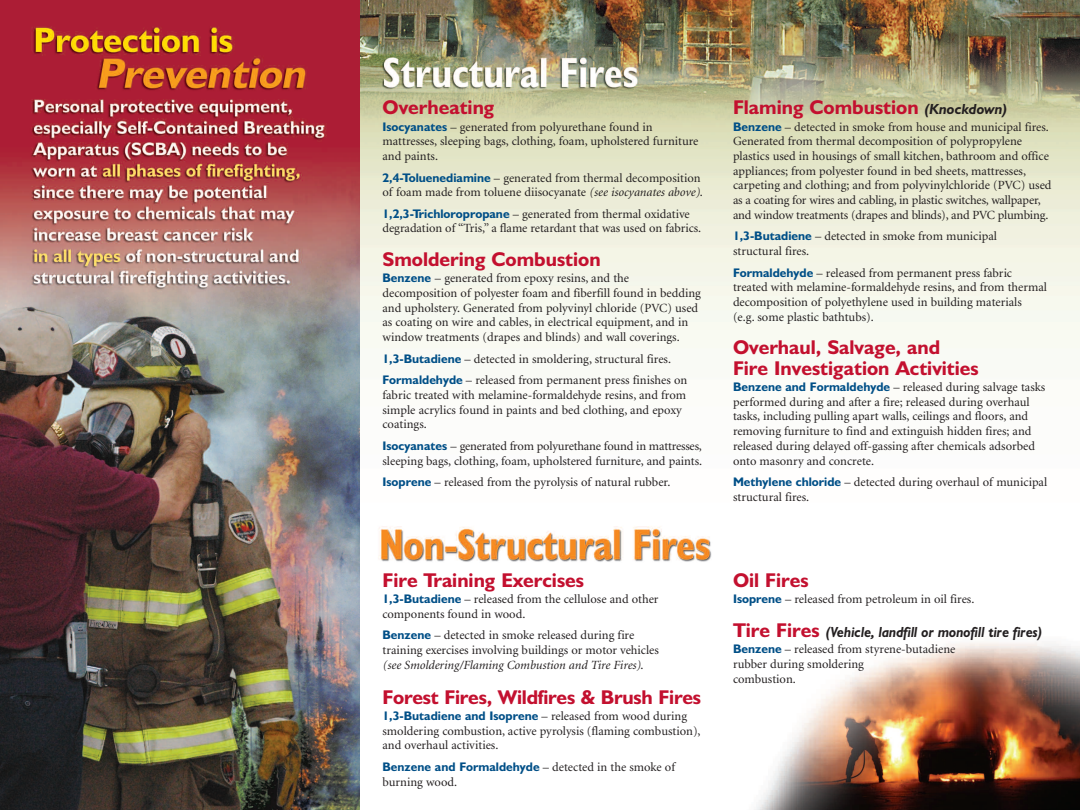
<style>
.page{position:relative;width:1080px;height:810px;background:#fff}
.page>*{position:absolute;margin:0;border:0;box-sizing:border-box;transform-origin:0 0}
.t1{font:700 20px/20.5px "Humanist 521 BT";color:#c3102f}
.t2{font:italic 700 14.75px "Humanist 521 BT";color:#231f20;scale:.92 1}
.t3{font:12.5px/14.8px "Minion";color:#231f20}
.t4{font:700 12.5px "Humanist 521 BT";color:#004f87}
.s1{font-family:"Humanist 521 BT";font-weight:700;color:#004f87}
.s2{font-style:italic}
.s3{font-family:"Minion";font-weight:400;color:#231f20}
.s4{font-style:italic;font-size:14.75px;color:#231f20}
.s5{font-style:normal;font-size:20px;color:#c3102f}
</style>
<div class="page">
<img style="left:360px;top:0;width:720px;height:810px">
<img style="left:369px;top:522px;width:351px;height:62px">
<img style="left:0;top:0;width:360px;height:810px">
<h1 class="t1" style="left:382px;top:99px;width:113px">Overheating</h1>
<p class="t3" style="left:382px;top:120px;width:318px"><span class="s1">Isocyanates</span> – generated from polyurethane found in mattresses, sleeping bags, clothing, foam, upholstered furniture and paints.</p>
<p class="t3" style="left:382px;top:171px;width:322px"><span class="s1">2,4-Toluenediamine</span> – generated from thermal decomposition of foam made from toluene diisocyanate <span class="s2">(see isocyanates above)</span>.</p>
<p class="t3" style="left:382px;top:207px;width:320px"><span class="s1">1,2,3-Trichloropropane</span> – generated from thermal oxidative degradation of “Tris,” a flame retardant that was used on fabrics.</p>
<h1 class="t1" style="left:382px;top:251px;width:220px">Smoldering Combustion</h1>
<p class="t3" style="left:382px;top:272px;width:320px"><span class="s1">Benzene</span> – generated from epoxy resins, and the decomposition of polyester foam and fiberfill found in bedding and upholstery. Generated from polyvinyl chloride (PVC) used as coating on wire and cables, in electrical equipment, and in window treatments (drapes and blinds) and wall coverings.</p>
<p class="t3" style="left:382px;top:349px;width:306px;line-height:21.5px"><span class="s1">1,3-Butadiene</span> – detected in smoldering, structural fires.<br><span class="s1">Formaldehyde</span> – released from permanent press finishes on</p>
<p class="t3" style="left:382px;top:389px;width:305px">fabric treated with melamine-formaldehyde resins, and from simple acrylics found in paints and bed clothing, and epoxy coatings.</p>
<p class="t3" style="left:382px;top:440px;width:321px"><span class="s1">Isocyanates</span> – generated from polyurethane found in mattresses, sleeping bags, clothing, foam, upholstered furniture, and paints.</p>
<p class="t3" style="left:382px;top:476px;width:290px"><span class="s1">Isoprene</span> – released from the pyrolysis of natural rubber.</p>
<h1 class="t1" style="left:382px;top:572px;width:203px">Fire Training Exercises</h1>
<p class="t3" style="left:382px;top:593px;width:278px"><span class="s1">1,3-Butadiene</span> – released from the cellulose and other components found in wood.</p>
<p class="t3" style="left:382px;top:629px;width:278px"><span class="s1">Benzene</span> – detected in smoke released during fire training exercises involving buildings or motor vehicles <span class="s2">(see Smoldering/Flaming Combustion and Tire Fires)</span>.</p>
<h1 class="t1" style="left:382px;top:689px;width:320px">Forest Fires, Wildfires &amp; Brush Fires</h1>
<p class="t4" style="left:382px;top:711px;width:306px">1,3-Butadiene and Isoprene <span class="s3">– released from wood during</span></p>
<p class="t3" style="left:382px;top:724px;width:320px">smoldering combustion, active pyrolysis (flaming combustion), and overhaul activities.</p>
<p class="t4" style="left:382px;top:762px;width:294px">Benzene and Formaldehyde <span class="s3">– detected in the smoke of</span></p>
<p class="t3" style="left:382px;top:775px;width:76px">burning wood.</p>
<h1 class="t1" style="left:733px;top:99px;width:276px">Flaming Combustion <span class="s4">(Knockdown)</span></h1>
<p class="t3" style="left:733px;top:120px;width:320px"><span class="s1">Benzene</span> – detected in smoke from house and municipal fires.<br>Generated from thermal decomposition of polypropylene plastics used in housings of small kitchen, bathroom and office appliances; from polyester found in bed sheets, mattresses, carpeting and clothing; and from polyvinylchloride (PVC) used as a coating for wires and cabling, in plastic switches, wallpaper, and window treatments (drapes and blinds), and PVC plumbing.</p>
<p class="t3" style="left:733px;top:230px;width:266px"><span class="s1">1,3-Butadiene</span> – detected in smoke from municipal structural fires.</p>
<p class="t3" style="left:733px;top:266px;width:316px"><span class="s1">Formaldehyde</span> – released from permanent press fabric treated with melamine-formaldehyde resins, and from thermal decomposition of polyethylene used in building materials<br>(e.g. some plastic bathtubs).</p>
<h1 class="t1" style="left:733px;top:339px;width:247px">Overhaul, Salvage, and<br>Fire Investigation Activities</h1>
<p class="t3" style="left:733px;top:381px;width:314px"><span class="s1">Benzene and Formaldehyde</span> – released during salvage tasks performed during and after a fire; released during overhaul tasks, including pulling apart walls, ceilings and floors, and removing furniture to find and extinguish hidden fires; and released during delayed off-gassing after chemicals adsorbed onto masonry and concrete.</p>
<p class="t3" style="left:733px;top:476px;width:316px"><span class="s1">Methylene chloride</span> – detected during overhaul of municipal structural fires.</p>
<h1 class="t1" style="left:733px;top:572px;width:77px">Oil Fires</h1>
<p class="t3" style="left:733px;top:593px;width:243px"><span class="s1">Isoprene</span> – released from petroleum in oil fires.</p>
<p class="t2" style="left:733px;top:627px;width:338px"><span class="s5">Tire Fires</span> (Vehicle, landfill or monofill tire fires)</p>
<p class="t3" style="left:733px;top:643px;width:224px"><span class="s1">Benzene</span> – released from styrene-butadiene rubber during smoldering<br>combustion.</p>
</div>
